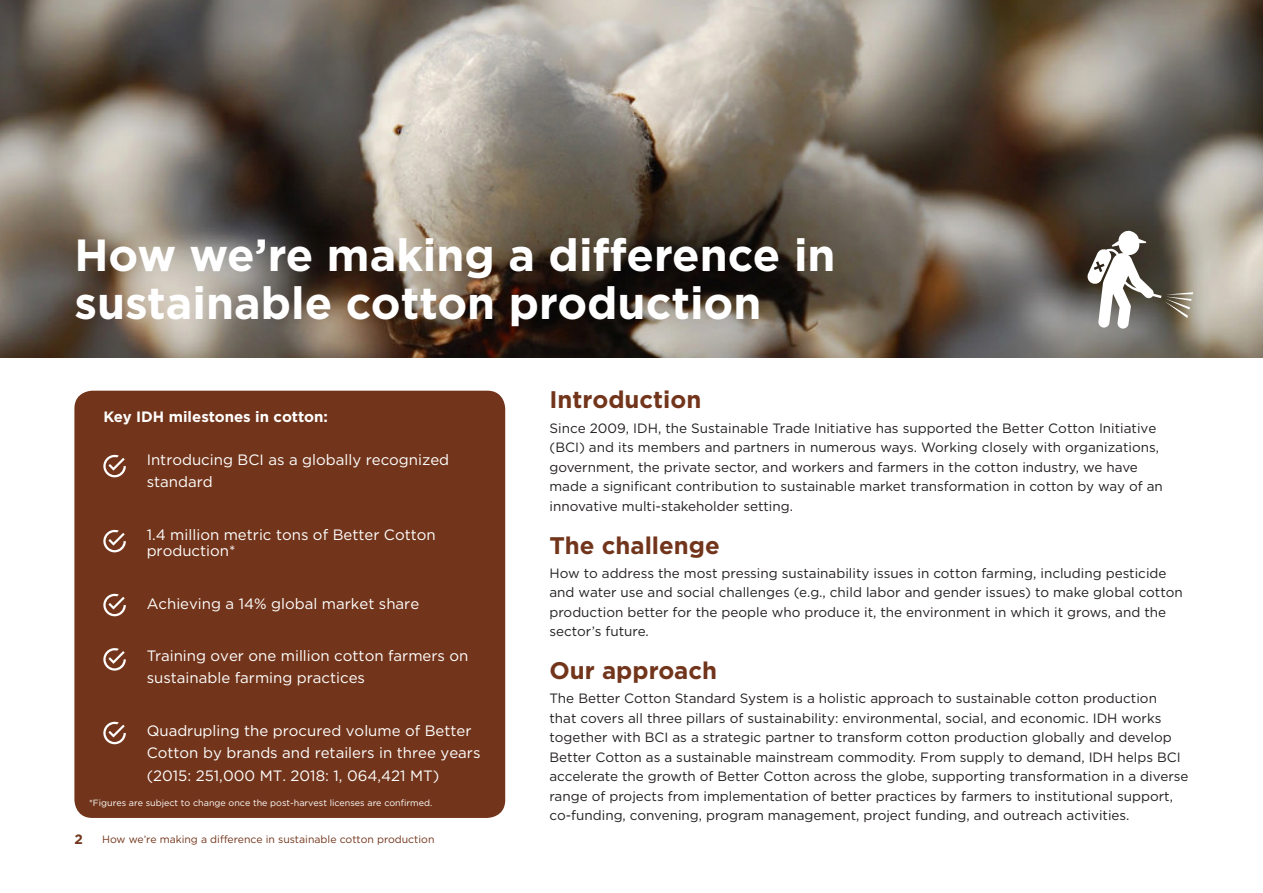
<style>
.page{position:relative;width:1263px;height:893px;background:#fff}
.page>*{position:absolute;margin:0;border:0;box-sizing:border-box;transform-origin:0 0}
.t1{font:700 45px/48px "Gotham";color:#fff}
.t2{font:700 24px "Gotham";color:#72351b}
.t3{font:15px/22.5px "Gotham";color:#fff}
.t4{font:700 15px "Gotham";color:#fff}
.t5{font:13.5px/19.5px "Gotham";color:#231f20}
.t6{font:700 13.5px "Gotham";color:#72351b}
.t7{font:10.5px "Gotham";color:#72351b}
.t8{font:9px "Gotham";color:#fff}
</style>
<div class="page">
<div style="left:74px;top:391px;width:431px;height:427px;background:#72351b;border-radius:18px"></div>
<img style="left:0;top:0;width:1263px;height:357px">
<svg style="left:1086px;top:231px;width:107px;height:98px"></svg>
<svg style="left:103px;top:455px;width:23px;height:22px"></svg>
<svg style="left:103px;top:530px;width:23px;height:22px"></svg>
<svg style="left:103px;top:594px;width:23px;height:22px"></svg>
<svg style="left:103px;top:648px;width:23px;height:23px"></svg>
<svg style="left:103px;top:722px;width:23px;height:22px"></svg>
<h1 class="t1" style="left:74px;top:231px;width:763px">How we’re making a difference in sustainable cotton production</h1>
<p class="t4" style="left:103px;top:407px;width:226px">Key IDH milestones in cotton:</p>
<p class="t3" style="left:147px;top:448px;width:304px">Introducing BCI as a globally recognized standard</p>
<p class="t3" style="left:147px;top:526px;width:291px;line-height:16.4px">1.4 million metric tons of Better Cotton production*</p>
<p class="t3" style="left:147px;top:592px;width:274px">Achieving a 14% global market share</p>
<p class="t3" style="left:147px;top:644px;width:323px">Training over one million cotton farmers on sustainable farming practices</p>
<p class="t3" style="left:147px;top:719px;width:335px">Quadrupling the procured volume of Better<br>Cotton by brands and retailers in three years (2015: 251,000 MT. 2018: 1, 064,421 MT)</p>
<p class="t8" style="left:89px;top:798px;width:345px">*Figures are subject to change once the post-harvest licenses are confirmed.</p>
<p class="t6" style="left:74px;top:830px;width:10px">2</p>
<p class="t7" style="left:102px;top:833px;width:334px">How we’re making a difference in sustainable cotton production</p>
<h2 class="t2" style="left:549px;top:384px;width:153px">Introduction</h2>
<p class="t5" style="left:549px;top:418px;width:615px">Since 2009, IDH, the Sustainable Trade Initiative has supported the Better Cotton Initiative (BCI) and its members and partners in numerous ways. Working closely with organizations, government, the private sector, and workers and farmers in the cotton industry, we have made a significant contribution to sustainable market transformation in cotton by way of an innovative multi-stakeholder setting.</p>
<h2 class="t2" style="left:549px;top:529px;width:172px">The challenge</h2>
<p class="t5" style="left:549px;top:563px;width:635px">How to address the most pressing sustainability issues in cotton farming, including pesticide and water use and social challenges (e.g., child labor and gender issues) to make global cotton production better for the people who produce it, the environment in which it grows, and the sector’s future.</p>
<h2 class="t2" style="left:549px;top:655px;width:169px">Our approach</h2>
<p class="t5" style="left:549px;top:689px;width:640px">The Better Cotton Standard System is a holistic approach to sustainable cotton production<br>that covers all three pillars of sustainability: environmental, social, and economic. IDH works together with BCI as a strategic partner to transform cotton production globally and develop Better Cotton as a sustainable mainstream commodity. From supply to demand, IDH helps BCI accelerate the growth of Better Cotton across the globe, supporting transformation in a diverse range of projects from implementation of better practices by farmers to institutional support, co-funding, convening, program management, project funding, and outreach activities.</p>
</div>
